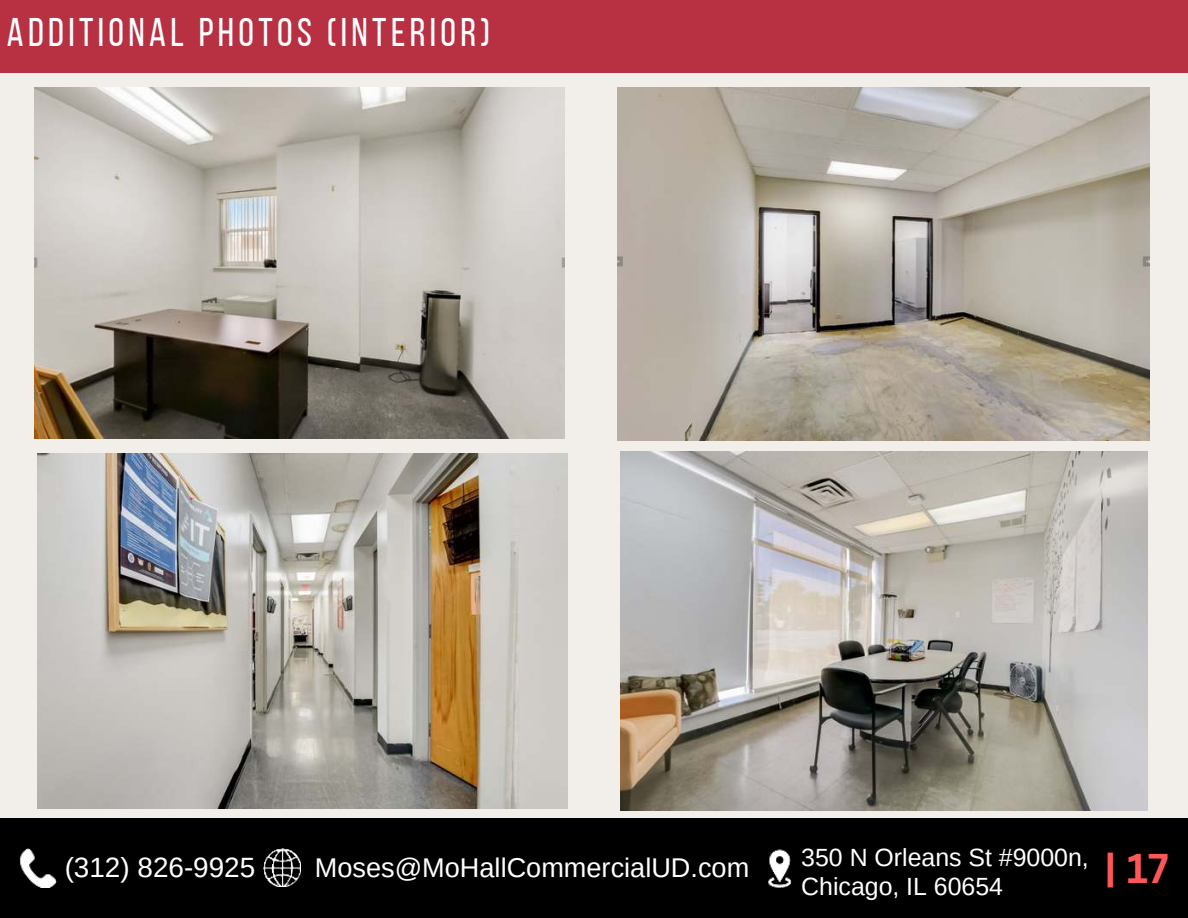
<style>
.page{position:relative;width:1188px;height:918px;background:#f2efeb}
.page>*{position:absolute;margin:0;border:0;box-sizing:border-box;transform-origin:0 0}
.t1{font:700 40.5px "Canva Sans";color:#ff5757}
.t2{font:39.9px "Bebas Neue";letter-spacing:.11em;color:#fff}
.t3{font:27.9px "Arimo";color:#fff}
.t4{font:27.15px "Arimo";color:#fff}
.t5{font:24.9px/29.2px "Arimo";color:#fff}
</style>
<div class="page">
<div style="left:0;top:818px;width:1188px;height:100px;background:#000"></div>
<img style="left:19px;top:849px;width:37px;height:38px">
<img style="left:263px;top:849px;width:37px;height:37px">
<img style="left:768px;top:849px;width:24px;height:39px">
<div style="left:0;top:0;width:1188px;height:72px;background:#b83143"></div>
<img style="left:35px;top:88px;width:530px;height:351px">
<img style="left:618px;top:88px;width:532px;height:352px">
<img style="left:37px;top:454px;width:530px;height:354px">
<img style="left:621px;top:452px;width:526px;height:359px">
<h2 class="t2" style="left:7px;top:11px;width:485px">ADDITIONAL PHOTOS (INTERIOR)</h2>
<p class="t3" style="left:65px;top:850px;width:192px">(312) 826-9925</p>
<p class="t5" style="left:801px;top:843px;width:289px">350 N Orleans St #9000n,<br>Chicago, IL 60654</p>
<p class="t4" style="left:315px;top:851px;width:436px">Moses@MoHallCommercialUD.com</p>
<h1 class="t1" style="left:1104px;top:844px;width:66px">| 17</h1>
<p class="t3" style="left:49px;top:846px;width:192px">(312) 826-9925</p>
</div>
